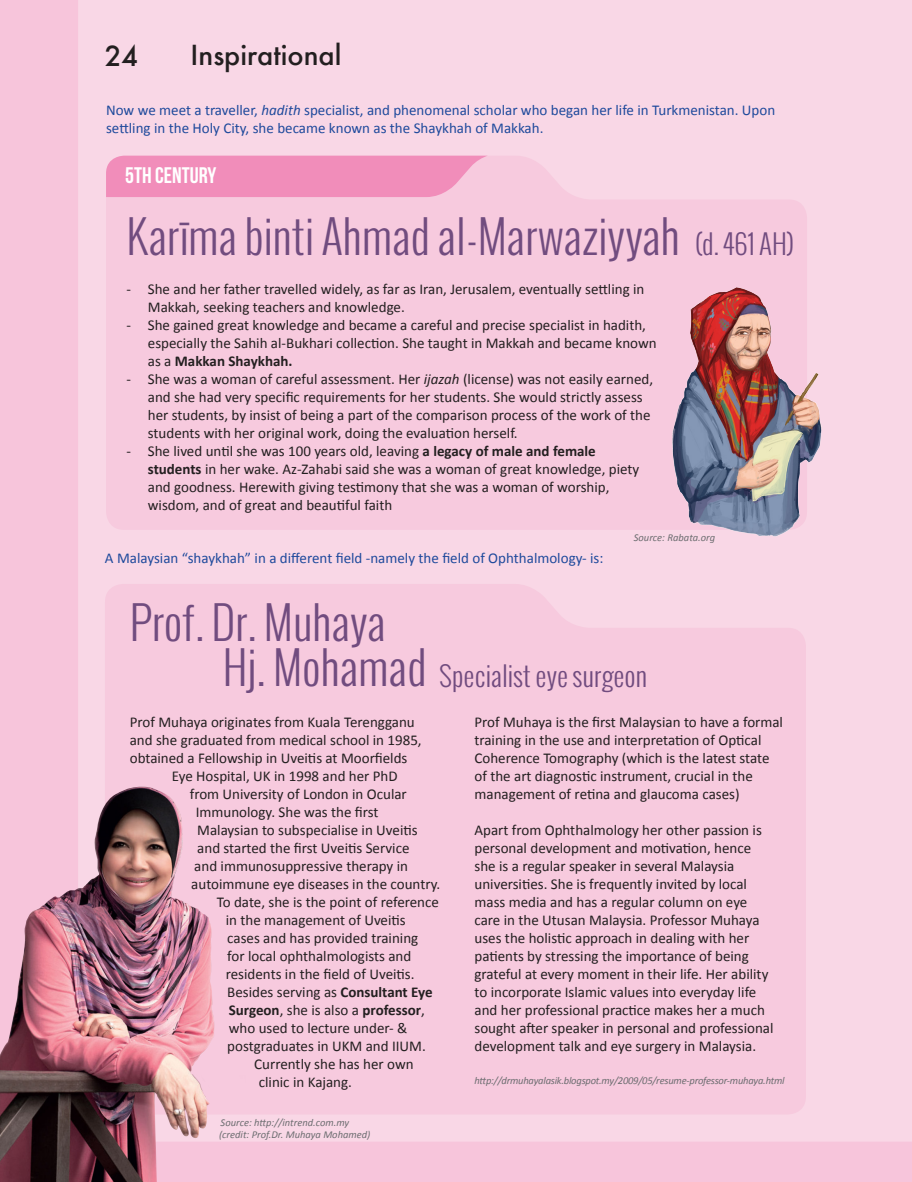
<style>
.page{position:relative;width:912px;height:1182px;background:#f7c5db}
.page>*{position:absolute;margin:0;border:0;box-sizing:border-box;transform-origin:0 0}
.heading_1{font:300 45px "Oswald";color:#714c7f}
.heading_1-2{font:300 27px "Oswald";color:#714c7f}
.t1{font:500 27px "Futura";color:#231f20}
.sub_heading_1{font:700 22.5px "Bebas Neue";color:#fff}
.body_1{font:15px/18px "Calibri";color:#231f20}
.body_1-2{font:15px/18px "Calibri";color:#1f4a9c}
.body_1-3{font:700 15px "Calibri";color:#231f20}
.source{font:italic 10.5px "Calibri";color:#6c6d70}
.source-2{font:italic 10.5px "Calibri";letter-spacing:-.02em;color:#6c6d70}
.s1{font-style:italic}
.s2{font-weight:700}
.s3{font-weight:400}
</style>
<div class="page">
<div style="left:78px;top:0;width:834px;height:1142px;background:#f9d7e6"></div>
<div style="left:106px;top:156px;width:701px;height:374px;background:#f7cade"></div>
<svg style="left:106px;top:156px;width:382px;height:41px;background:#f191bc"></svg>
<img style="left:649px;top:254px;width:207px;height:321px">
<div style="left:105px;top:584px;width:701px;height:530px;background:#f7cade"></div>
<img style="left:0;top:787px;width:251px;height:395px">
<p class="t1" style="left:105px;top:37px;width:35px">24</p>
<p class="t1" style="left:191px;top:36px;width:152px">Inspirational</p>
<p class="body_1-2" style="left:106px;top:102px;width:671px">Now we meet a traveller, <span class="s1">hadith</span> specialist, and phenomenal scholar who began her life in Turkmenistan. Upon settling in the Holy City, she became known as the Shaykhah of Makkah.</p>
<p class="sub_heading_1" style="left:125px;top:163px;width:93px">5TH CENTURY</p>
<p class="heading_1" style="left:127px;top:205px;width:555px">Karīma binti Ahmad al-Marwaziyyah</p>
<p class="heading_1-2" style="left:695px;top:225px;width:101px">(d. 461 AH)</p>
<p class="body_1" style="left:148px;top:280px;width:498px;text-indent:-21px">- She and her father travelled widely, as far as Iran, Jerusalem, eventually settling in<br>Makkah, seeking teachers and knowledge.</p>
<p class="body_1" style="left:148px;top:316px;width:510px;text-indent:-21px">- She gained great knowledge and became a careful and precise specialist in hadith, especially the Sahih al-Bukhari collection. She taught in Makkah and became known as a <span class="s2">Makkan Shaykhah.</span></p>
<p class="body_1" style="left:148px;top:370px;width:507px;text-indent:-21px">- She was a woman of careful assessment. Her <span class="s1">ijazah</span> (license) was not easily earned, and she had very specific requirements for her students. She would strictly assess her students, by insist of being a part of the comparison process of the work of the students with her original work, doing the evaluation herself.</p>
<p class="body_1" style="left:148px;top:442px;width:493px;text-indent:-21px">- She lived until she was 100 years old, leaving <span class="s2">a legacy of male and female students</span> in her wake. Az-Zahabi said she was a woman of great knowledge, piety and goodness. Herewith giving testimony that she was a woman of worship, wisdom, and of great and beautiful faith</p>
<p class="source" style="left:634px;top:531px;width:83px">Source: Rabata.org</p>
<p class="body_1-2" style="left:105px;top:549px;width:500px">A Malaysian “shaykhah” in a different field -namely the field of Ophthalmology- is:</p>
<p class="heading_1" style="left:130px;top:592px;width:257px">Prof. Dr. Muhaya</p>
<p class="heading_1-2" style="left:439px;top:657px;width:210px">Specialist eye surgeon</p>
<p class="body_1" style="left:130px;top:713px;width:287px">Prof Muhaya originates from Kuala Terengganu</p>
<p class="body_1" style="left:130px;top:731px;width:293px">and she graduated from medical school in 1985,</p>
<p class="body_1" style="left:130px;top:749px;width:279px">obtained a Fellowship in Uveitis at Moorfields</p>
<p class="body_1" style="left:172px;top:767px;width:227px">Eye Hospital, UK in 1998 and her PhD</p>
<p class="body_1" style="left:190px;top:785px;width:219px">from University of London in Ocular</p>
<p class="body_1" style="left:196px;top:803px;width:184px">Immunology. She was the first</p>
<p class="body_1" style="left:197px;top:821px;width:222px">Malaysian to subspecialise in Uveitis</p>
<p class="body_1" style="left:197px;top:839px;width:214px">and started the first Uveitis Service</p>
<p class="body_1" style="left:194px;top:857px;width:215px">and immunosuppressive therapy in</p>
<p class="body_1" style="left:191px;top:875px;width:250px">autoimmune eye diseases in the country.</p>
<p class="body_1" style="left:217px;top:893px;width:224px">To date, she is the point of reference</p>
<p class="body_1" style="left:226px;top:911px;width:181px">in the management of Uveitis</p>
<p class="body_1" style="left:227px;top:929px;width:193px">cases and has provided training</p>
<p class="body_1" style="left:227px;top:947px;width:186px">for local ophthalmologists and</p>
<p class="body_1" style="left:226px;top:965px;width:190px">residents in the field of Uveitis.</p>
<p class="body_1" style="left:227px;top:983px;width:207px">Besides serving as <span class="s2">Consultant Eye</span></p>
<p class="body_1-3" style="left:229px;top:1000px;width:198px">Surgeon<span class="s3">, she is also a</span> professor<span class="s3">,</span></p>
<p class="body_1" style="left:229px;top:1019px;width:180px">who used to lecture under- &amp;</p>
<p class="body_1" style="left:227px;top:1037px;width:200px">postgraduates in UKM and IIUM.</p>
<p class="body_1" style="left:254px;top:1055px;width:161px">Currently she has her own</p>
<p class="body_1" style="left:259px;top:1073px;width:95px">clinic in Kajang.</p>
<p class="heading_1" style="left:223px;top:637px;width:205px">Hj. Mohamad</p>
<p class="body_1" style="left:475px;top:713px;width:310px">Prof Muhaya is the first Malaysian to have a formal training in the use and interpretation of Optical Coherence Tomography (which is the latest state of the art diagnostic instrument, crucial in the management of retina and glaucoma cases)</p>
<p class="body_1" style="left:475px;top:821px;width:301px">Apart from Ophthalmology her other passion is personal development and motivation, hence she is a regular speaker in several Malaysia universities. She is frequently invited by local mass media and has a regular column on eye care in the Utusan Malaysia. Professor Muhaya uses the holistic approach in dealing with her patients by stressing the importance of being grateful at every moment in their life. Her ability to incorporate Islamic values into everyday life and her professional practice makes her a much sought after speaker in personal and professional development talk and eye surgery in Malaysia.</p>
<p class="source-2" style="left:475px;top:1073px;width:312px">http://drmuhayalasik.blogspot.my/2009/05/resume-professor-muhaya.html</p>
<p class="source" style="left:221px;top:1115px;width:130px">Source: http://intrend.com.my</p>
<p class="source" style="left:219px;top:1127px;width:153px">(credit: Prof.Dr. Muhaya Mohamed)</p>
</div>
